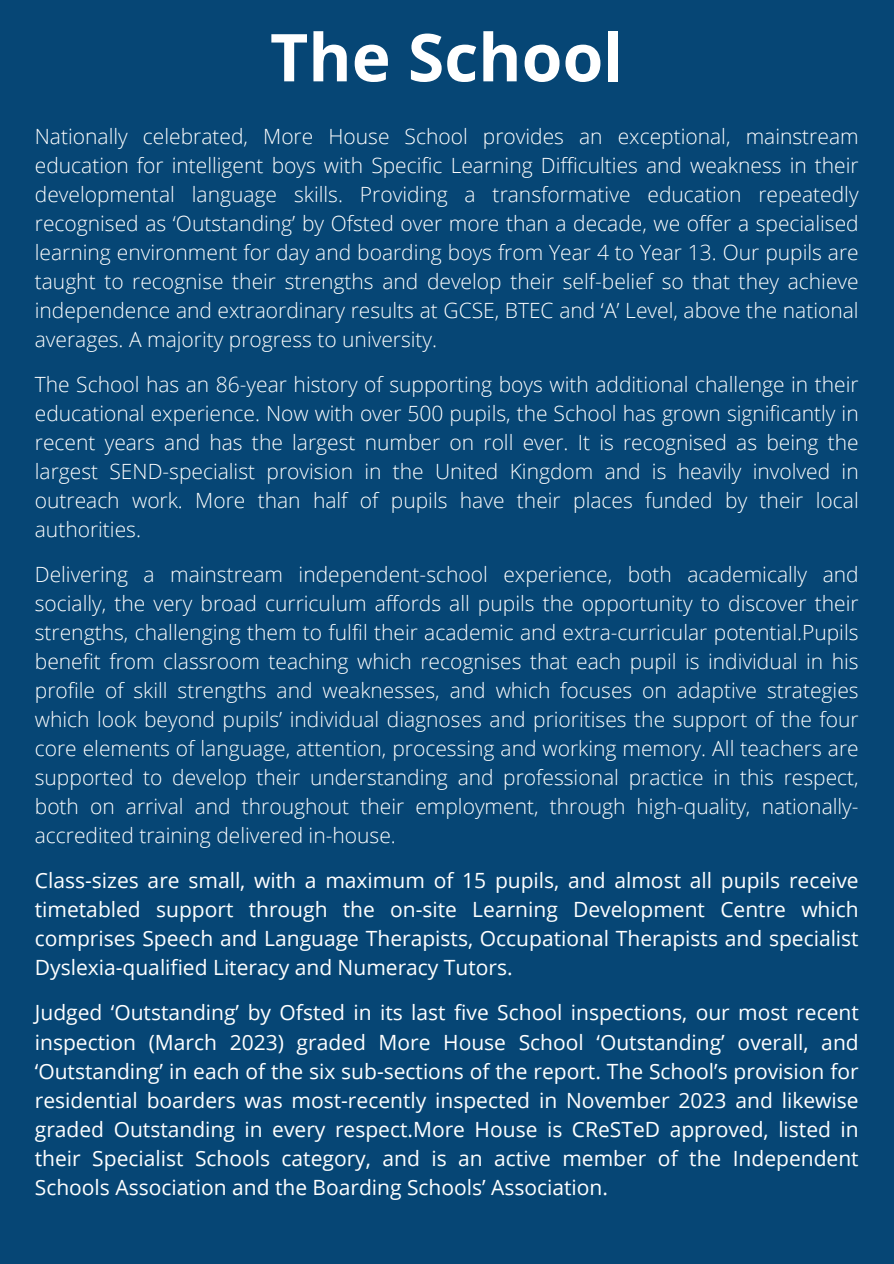
<style>
.page{position:relative;width:894px;height:1264px;background:#fff}
.page>*{position:absolute;margin:0;border:0;box-sizing:border-box;transform-origin:0 0}
.t1{font:700 66px "Open Sans";color:#fff}
.t2{font:300 21px/29px "Open Sans";color:#fff;text-align:justify}
.t3{font:21px/29px "Open Sans";color:#fff;text-align:justify}
</style>
<div class="page">
<div style="left:0;top:0;width:893px;height:1263px;background:#064675"></div>
<h1 class="t1" style="left:270px;top:11px;width:355px">The School</h1>
<p class="t2" style="left:35px;top:121px;width:825px">Nationally celebrated, More House School provides an exceptional, mainstream education for intelligent boys with Specific Learning Difficulties and weakness in their developmental language skills. Providing a transformative education repeatedly recognised as ‘Outstanding’ by Ofsted over more than a decade, we offer a specialised learning environment for day and boarding boys from Year 4 to Year 13. Our pupils are taught to recognise their strengths and develop their self-belief so that they achieve independence and extraordinary results at GCSE, BTEC and ‘A’ Level, above the national averages. A majority progress to university.</p>
<p class="t2" style="left:35px;top:369px;width:825px">The School has an 86-year history of supporting boys with additional challenge in their educational experience. Now with over 500 pupils, the School has grown significantly in recent years and has the largest number on roll ever. It is recognised as being the largest SEND-specialist provision in the United Kingdom and is heavily involved in outreach work. More than half of pupils have their places funded by their local authorities.</p>
<p class="t2" style="left:35px;top:559px;width:825px">Delivering a mainstream independent-school experience, both academically and socially, the very broad curriculum affords all pupils the opportunity to discover their strengths, challenging them to fulfil their academic and extra-curricular potential.Pupils benefit from classroom teaching which recognises that each pupil is individual in his profile of skill strengths and weaknesses, and which focuses on adaptive strategies which look beyond pupils’ individual diagnoses and prioritises the support of the four core elements of language, attention, processing and working memory. All teachers are supported to develop their understanding and professional practice in this respect, both on arrival and throughout their employment, through high-quality, nationally&shy;accredited training delivered in-house.</p>
<p class="t3" style="left:35px;top:865px;width:825px">Class-sizes are small, with a maximum of 15 pupils, and almost all pupils receive timetabled support through the on-site Learning Development Centre which comprises Speech and Language Therapists, Occupational Therapists and specialist Dyslexia-qualified Literacy and Numeracy Tutors.</p>
<p class="t3" style="left:35px;top:997px;width:825px">Judged ‘Outstanding’ by Ofsted in its last five School inspections, our most recent inspection (March 2023) graded More House School ‘Outstanding’ overall, and ‘Outstanding’ in each of the six sub-sections of the report. The School’s provision for residential boarders was most-recently inspected in November 2023 and likewise graded Outstanding in every respect.More House is CReSTeD approved, listed in their Specialist Schools category, and is an active member of the Independent Schools Association and the Boarding Schools’ Association.</p>
</div>
